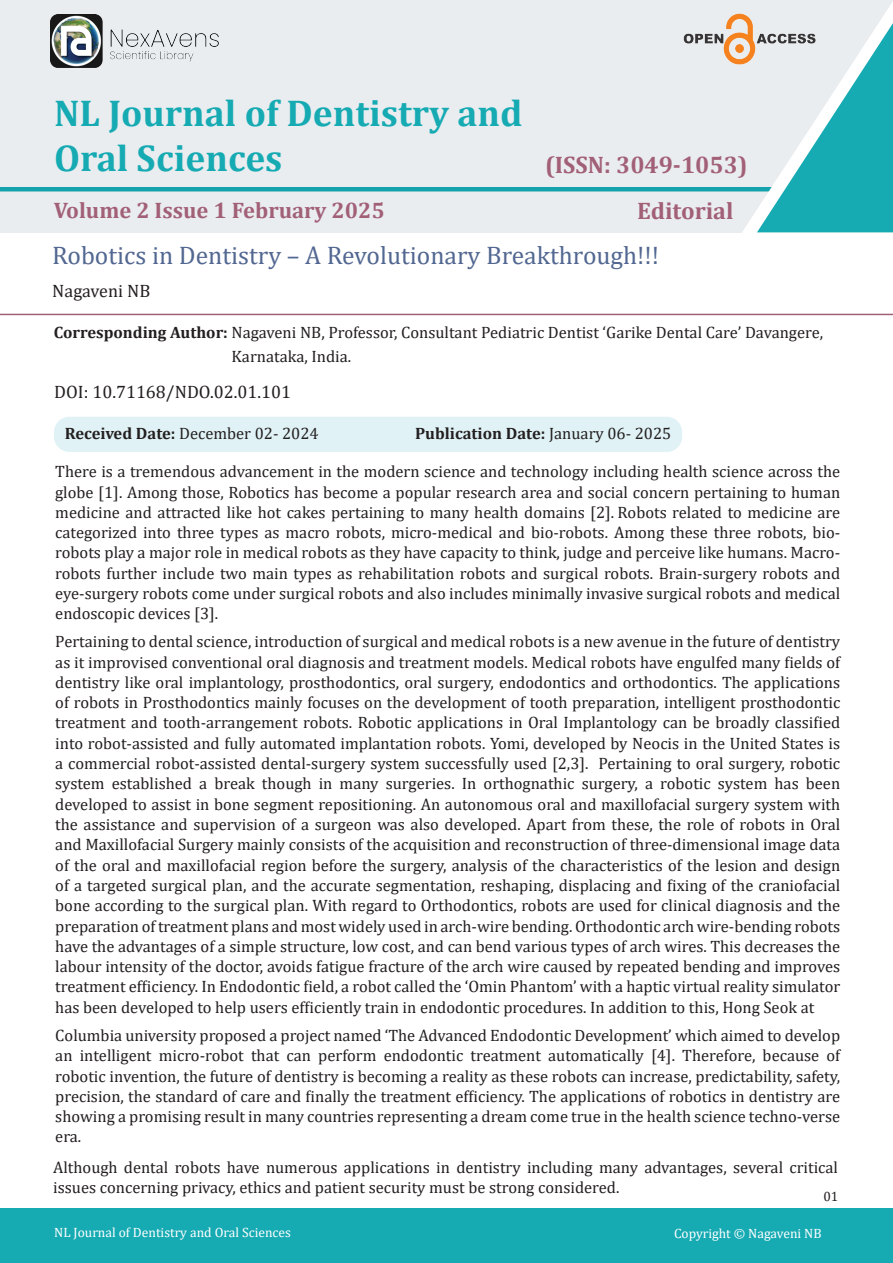
<style>
.page{position:relative;width:893px;height:1263px;background:#fff}
.page>*{position:absolute;margin:0;border:0;box-sizing:border-box;transform-origin:0 0}
.t1{font:700 37.5px "Cambria";color:#16aab3}
.t2{font:25.5px "Cambria";color:#526791}
.t3{font:700 24px "Cambria";color:#a26077}
.t4{font:700 22.5px "Cambria";color:#a26077}
.t5{font:18px "Cambria";color:#231f20}
.t6{font:16.5px/20.2px "Cambria";color:#231f20;text-align:justify}
.t7{font:700 16.5px "Cambria";color:#231f20}
.t8{font:13.5px "Cambria";color:#fff}
.t9{font:13.5px "Cambria";color:#231f20}
.s1{font-weight:700}
.s2{font-weight:400}
</style>
<div class="page">
<div style="left:54px;top:417px;width:628px;height:35px;background:#e0f2f5;border-radius:15px"></div>
<div style="left:0;top:0;width:893px;height:232px;background:#eaedf0"></div>
<div style="left:0;top:1209px;width:893px;height:54px;background:#16aab3"></div>
<hr style="left:0;top:187px;width:804px;height:4px;background:#14a3ac">
<hr style="left:0;top:314px;width:893px;height:1px;background:#a26077">
<svg style="left:741px;top:2px;width:152px;height:231px"></svg>
<img style="left:683px;top:14px;width:134px;height:51px">
<img style="left:50px;top:15px;width:169px;height:53px">
<p class="t1" style="left:54px;top:86px;width:470px">NL Journal of Dentistry and</p>
<p class="t1" style="left:54px;top:131px;width:230px">Oral Sciences</p>
<p class="t4" style="left:54px;top:194px;width:333px">Volume 2 Issue 1 February 2025</p>
<p class="t3" style="left:545px;top:148px;width:204px">(ISSN: 3049-1053)</p>
<p class="t3" style="left:637px;top:194px;width:98px">Editorial</p>
<p class="t2" style="left:52px;top:241px;width:608px">Robotics in Dentistry – A Revolutionary Breakthrough!!!</p>
<p class="t5" style="left:52px;top:280px;width:99px">Nagaveni NB</p>
<p class="t6" style="left:54px;top:322px;width:771px"><span class="s1">Corresponding Author:</span> Nagaveni NB, Professor, Consultant Pediatric Dentist ‘Garike Dental Care’ Davangere,</p>
<p class="t6" style="left:232px;top:346px;width:121px">Karnataka, India.</p>
<p class="t5" style="left:54px;top:381px;width:238px">DOI: 10.71168/NDO.02.01.101</p>
<p class="t6" style="left:65px;top:424px;width:255px"><span class="s1">Received Date:</span> December 02- 2024</p>
<p class="t7" style="left:415px;top:421px;width:258px">Publication Date: <span class="s2">January 06- 2025</span></p>
<p class="t6" style="left:55px;top:461px;width:786px">There is a tremendous advancement in the modern science and technology including health science across the globe [1]. Among those, Robotics has become a popular research area and social concern pertaining to human medicine and attracted like hot cakes pertaining to many health domains [2]. Robots related to medicine are categorized into three types as macro robots, micro-medical and bio-robots. Among these three robots, bio&shy;robots play a major role in medical robots as they have capacity to think, judge and perceive like humans. Macro&shy;robots further include two main types as rehabilitation robots and surgical robots. Brain-surgery robots and eye-surgery robots come under surgical robots and also includes minimally invasive surgical robots and medical endoscopic devices [3].</p>
<p class="t6" style="left:55px;top:631px;width:786px">Pertaining to dental science, introduction of surgical and medical robots is a new avenue in the future of dentistry as it improvised conventional oral diagnosis and treatment models. Medical robots have engulfed many fields of dentistry like oral implantology, prosthodontics, oral surgery, endodontics and orthodontics. The applications of robots in Prosthodontics mainly focuses on the development of tooth preparation, intelligent prosthodontic treatment and tooth-arrangement robots. Robotic applications in Oral Implantology can be broadly classified into robot-assisted and fully automated implantation robots. Yomi, developed by Neocis in the United States is a commercial robot-assisted dental-surgery system successfully used [2,3]. Pertaining to oral surgery, robotic system established a break though in many surgeries. In orthognathic surgery, a robotic system has been developed to assist in bone segment repositioning. An autonomous oral and maxillofacial surgery system with the assistance and supervision of a surgeon was also developed. Apart from these, the role of robots in Oral and Maxillofacial Surgery mainly consists of the acquisition and reconstruction of three-dimensional image data of the oral and maxillofacial region before the surgery, analysis of the characteristics of the lesion and design of a targeted surgical plan, and the accurate segmentation, reshaping, displacing and fixing of the craniofacial bone according to the surgical plan. With regard to Orthodontics, robots are used for clinical diagnosis and the preparation of treatment plans and most widely used in arch-wire bending. Orthodontic arch wire-bending robots have the advantages of a simple structure, low cost, and can bend various types of arch wires. This decreases the labour intensity of the doctor, avoids fatigue fracture of the arch wire caused by repeated bending and improves treatment efficiency. In Endodontic field, a robot called the ‘Omin Phantom’ with a haptic virtual reality simulator has been developed to help users efficiently train in endodontic procedures. In addition to this, Hong Seok at</p>
<p class="t6" style="left:55px;top:1025px;width:786px">Columbia university proposed a project named ‘The Advanced Endodontic Development’ which aimed to develop an intelligent micro-robot that can perform endodontic treatment automatically [4]. Therefore, because of robotic invention, the future of dentistry is becoming a reality as these robots can increase, predictability, safety, precision, the standard of care and finally the treatment efficiency. The applications of robotics in dentistry are showing a promising result in many countries representing a dream come true in the health science techno-verse era.</p>
<p class="t6" style="left:53px;top:1157px;width:786px">Although dental robots have numerous applications in dentistry including many advantages, several critical issues concerning privacy, ethics and patient security must be strong considered.</p>
<p class="t9" style="left:823px;top:1188px;width:16px">01</p>
<p class="t8" style="left:54px;top:1225px;width:238px">NL Journal of Dentistry and Oral Sciences</p>
<p class="t8" style="left:674px;top:1225px;width:149px">Copyright © Nagaveni NB</p>
</div>
